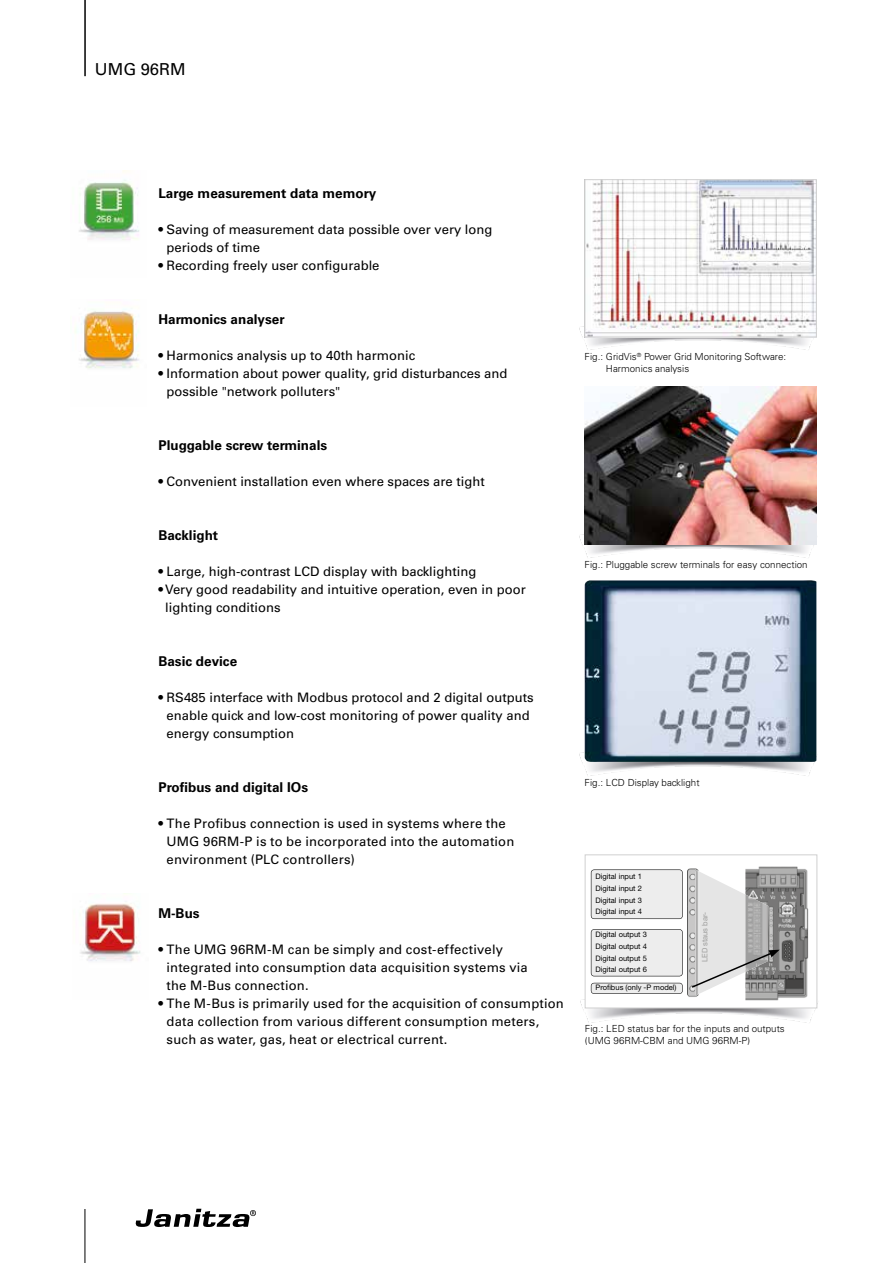
<style>
.page{position:relative;width:893px;height:1263px;background:#fff}
.page>*{position:absolute;margin:0;border:0;box-sizing:border-box;transform-origin:0 0}
.t1{font:16.5px "Univers LT Std";color:#000}
.t2{font:700 13.5px "Univers LT Std";color:#000}
.t3{font:13.05px/18px "Univers LT Std";color:#000}
.t4{font:300 9.75px/11.7px "Univers LT Std";color:#000}
.t5{font:7.5px/11.9px "Helvetica Neue LT";color:#000;text-align:justify}
.t6{font:7.5px "Helvetica Neue LT";color:#9d9d9c}
</style>
<div class="page">
<svg style="left:136px;top:1209px;width:120px;height:18px"></svg>
<hr style="left:85px;top:1209px;width:1px;height:54px;background:#000">
<hr style="left:84px;top:0;width:2px;height:76px;background:#000">
<img style="left:79px;top:170px;width:60px;height:70px">
<img style="left:75px;top:309px;width:64px;height:60px">
<img style="left:80px;top:893px;width:61px;height:68px">
<img style="left:579px;top:486px;width:238px;height:72px">
<img style="left:586px;top:181px;width:229px;height:154px">
<div style="left:584px;top:179px;width:233px;height:158px;border:1px solid #d0d0d0"></div>
<img style="left:585px;top:387px;width:231px;height:157px">
<img style="left:585px;top:580px;width:231px;height:182px">
<img style="left:687px;top:868px;width:10px;height:129px">
<img style="left:745px;top:866px;width:64px;height:135px">
<img style="left:695px;top:869px;width:4px;height:127px">
<svg style="left:591px;top:869px;width:92px;height:50px;background:#e6e6e6"></svg>
<div style="left:591px;top:929px;width:92px;height:47px;background:#ededed"></div>
<svg style="left:591px;top:983px;width:92px;height:11px"></svg>
<div style="left:585px;top:854px;width:232px;height:154px;border:1px solid #d0d0d0"></div>
<svg style="left:690px;top:871px;width:90px;height:123px;background:#c2c2c2"></svg>
<p class="t1" style="left:95px;top:60px;width:92px">UMG 96RM</p>
<p class="t2" style="left:158px;top:185px;width:220px">Large measurement data memory</p>
<p class="t3" style="left:167px;top:220px;width:327px;text-indent:-8px">• Saving of measurement data possible over very long periods of time</p>
<p class="t3" style="left:158px;top:256px;width:223px">• Recording freely user configurable</p>
<p class="t2" style="left:158px;top:311px;width:128px">Harmonics analyser</p>
<p class="t3" style="left:158px;top:346px;width:258px">• Harmonics analysis up to 40th harmonic</p>
<p class="t3" style="left:167px;top:364px;width:342px;text-indent:-8px">• Information about power quality, grid disturbances and possible "network polluters"</p>
<p class="t2" style="left:158px;top:437px;width:170px">Pluggable screw terminals</p>
<p class="t3" style="left:158px;top:472px;width:328px">• Convenient installation even where spaces are tight</p>
<p class="t2" style="left:158px;top:527px;width:61px">Backlight</p>
<p class="t3" style="left:158px;top:562px;width:319px">• Large, high-contrast LCD display with backlighting</p>
<p class="t3" style="left:165px;top:580px;width:362px;text-indent:-7px">• Very good readability and intuitive operation, even in poor lighting conditions</p>
<p class="t2" style="left:158px;top:653px;width:80px">Basic device</p>
<p class="t3" style="left:167px;top:688px;width:368px;text-indent:-8px">• RS485 interface with Modbus protocol and 2 digital outputs enable quick and low-cost monitoring of power quality and energy consumption</p>
<p class="t2" style="left:158px;top:779px;width:151px">Profibus and digital IOs</p>
<p class="t3" style="left:167px;top:814px;width:349px;text-indent:-8px">• The Profibus connection is used in systems where the<br>UMG 96RM-P is to be incorporated into the automation environment (PLC controllers)</p>
<p class="t2" style="left:158px;top:905px;width:43px">M-Bus</p>
<p class="t3" style="left:167px;top:940px;width:363px;text-indent:-8px">• The UMG 96RM-M can be simply and cost-effectively integrated into consumption data acquisition systems via the M-Bus connection.</p>
<p class="t3" style="left:167px;top:994px;width:399px;text-indent:-8px">• The M-Bus is primarily used for the acquisition of consumption data collection from various different consumption meters, such as water, gas, heat or electrical current.</p>
<p class="t4" style="left:606px;top:351px;width:182px;text-indent:-21px">Fig.: GridVis<sup>®</sup> Power Grid Monitoring Software:<br>Harmonics analysis</p>
<p class="t4" style="left:585px;top:558px;width:225px">Fig.: Pluggable screw terminals for easy connection</p>
<p class="t4" style="left:585px;top:776px;width:116px">Fig.: LCD Display backlight</p>
<p class="t5" style="left:595px;top:870px;width:48px">Digital input 1<br>Digital input 2<br>Digital input 3<br>Digital input 4</p>
<p class="t5" style="left:595px;top:928px;width:53px">Digital output 3<br>Digital output 4<br>Digital output 5<br>Digital output 6</p>
<p class="t5" style="left:595px;top:982px;width:83px">Profibus (only -P model)</p>
<p class="t6" style="left:700px;top:962px;width:52px;rotate:-90deg">LED staus bar-</p>
<p class="t4" style="left:585px;top:1023px;width:201px">Fig.: LED status bar for the inputs and outputs (UMG 96RM-CBM and UMG 96RM-P)</p>
</div>
